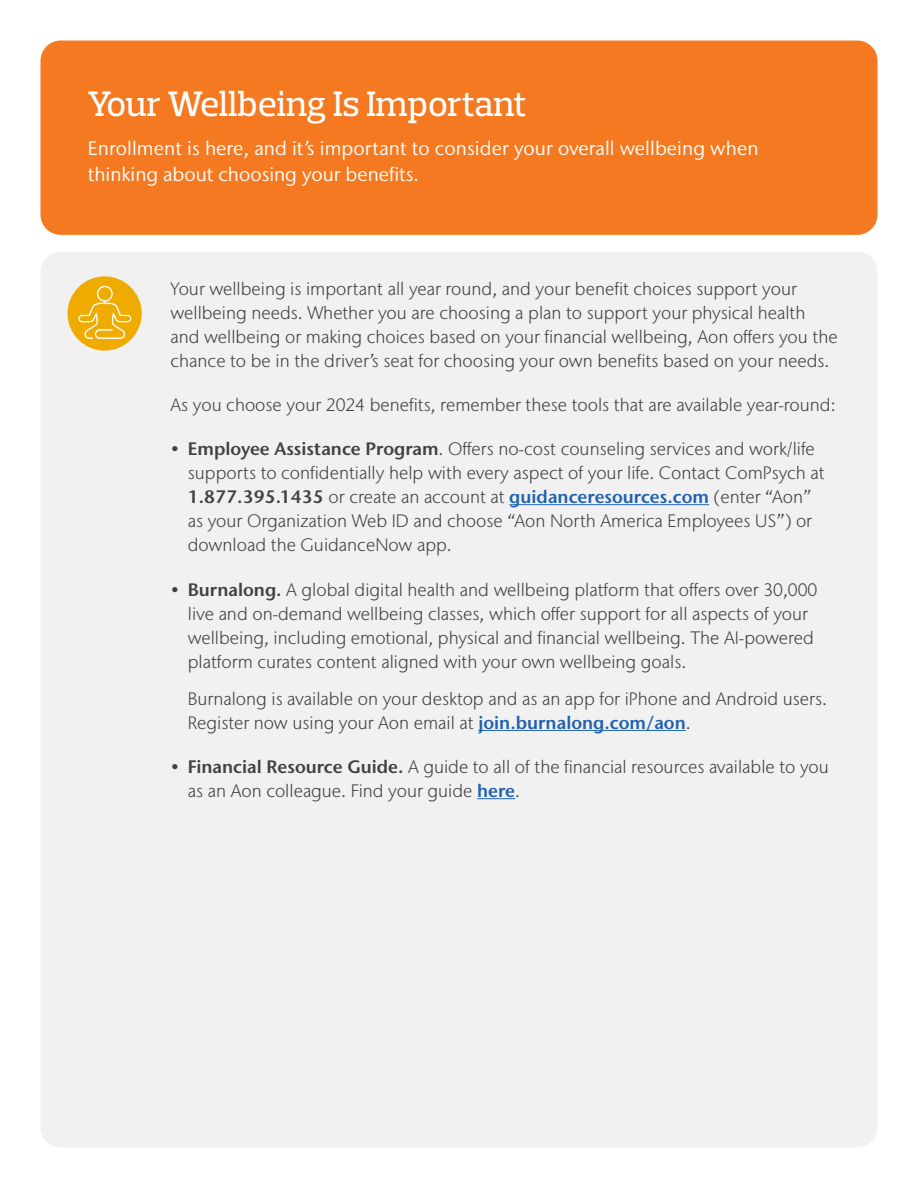
<style>
.page{position:relative;width:918px;height:1188px;background:#fff}
.page>*{position:absolute;margin:0;border:0;box-sizing:border-box;transform-origin:0 0}
.t1{font:500 36px "Prelo Slab";color:#fff}
.t2{font:19.5px/25.5px "Stone Sans IIITC Pro";letter-spacing:.005em;color:#fff}
.t3{font:300 18px/24px "Stone Sans IIITC Pro";color:#414042}
.s1{font-weight:600}
.s2{font-weight:600;color:#2062af}
</style>
<div class="page">
<div style="left:40px;top:252px;width:838px;height:896px;background:#f1f1f2;border-radius:20px"></div>
<div style="left:40px;top:40px;width:838px;height:195px;background:#f47920;border-radius:20px"></div>
<div style="left:68px;top:276px;width:74px;height:75px;background:#f0ab00;border-radius:50%"></div>
<svg style="left:78px;top:285px;width:53px;height:54px"></svg>
<hr style="left:509px;top:504px;width:200px;height:1px;background:#2062af">
<hr style="left:478px;top:730px;width:208px;height:1px;background:#2062af">
<hr style="left:477px;top:798px;width:38px;height:1px;background:#2062af">
<h1 class="t1" style="left:88px;top:82px;width:441px">Your Wellbeing Is Important</h1>
<p class="t2" style="left:88px;top:135px;width:672px">Enrollment is here, and it’s important to consider your overall wellbeing when thinking about choosing your benefits.</p>
<p class="t3" style="left:171px;top:276px;width:669px">Your wellbeing is important all year round, and your benefit choices support your wellbeing needs. Whether you are choosing a plan to support your physical health and wellbeing or making choices based on your financial wellbeing, Aon offers you the chance to be in the driver’s seat for choosing your own benefits based on your needs.</p>
<p class="t3" style="left:171px;top:393px;width:667px">As you choose your 2024 benefits, remember these tools that are available year-round:</p>
<p class="t3" style="left:188px;top:437px;width:638px;text-indent:-17px"><span class="s1">• Employee Assistance Program</span>. Offers no-cost counseling services and work/life supports to confidentially help with every aspect of your life. Contact ComPsych at <span class="s1">1.877.395.1435</span> or create an account at <span class="s2">guidanceresources.com</span> (enter “Aon” as your Organization Web ID and choose “Aon North America Employees US”) or download the GuidanceNow app.</p>
<p class="t3" style="left:188px;top:577px;width:631px;text-indent:-17px"><span class="s1">• Burnalong.</span> A global digital health and wellbeing platform that offers over 30,000 live and on-demand wellbeing classes, which offer support for all aspects of your wellbeing, including emotional, physical and financial wellbeing. The AI-powered platform curates content aligned with your own wellbeing goals.</p>
<p class="t3" style="left:188px;top:687px;width:641px">Burnalong is available on your desktop and as an app for iPhone and Android users.<br>Register now using your Aon email at <span class="s2">join.burnalong.com/aon</span>.</p>
<p class="t3" style="left:188px;top:755px;width:642px;text-indent:-17px"><span class="s1">• Financial Resource Guide.</span> A guide to all of the financial resources available to you as an Aon colleague. Find your guide <span class="s2">here</span>.</p>
</div>
